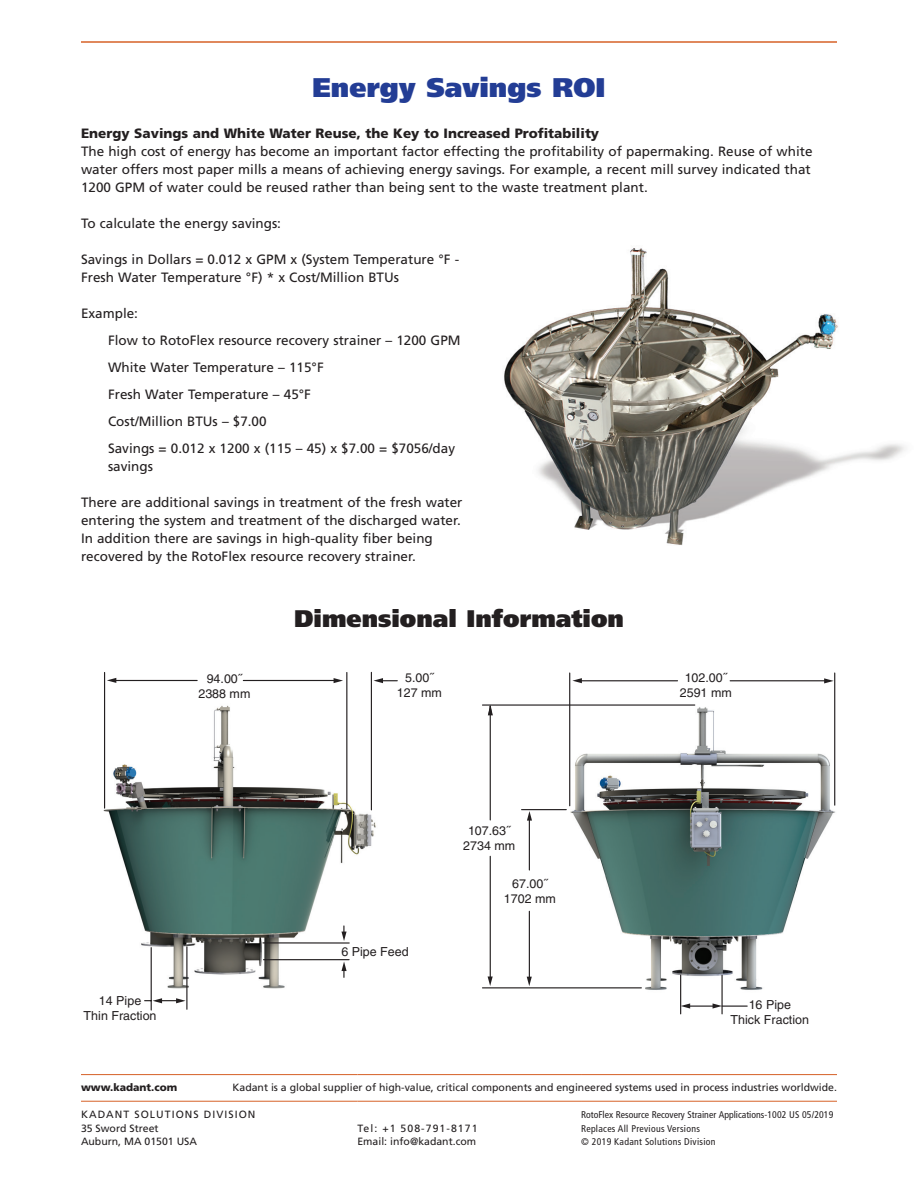
<style>
.page{position:relative;width:918px;height:1188px;background:#fff}
.page>*{position:absolute;margin:0;border:0;box-sizing:border-box;transform-origin:0 0}
.Title_Back_Page{font:900 27px "Frutiger LT";color:#233d95}
.Body_Subhead{font:900 24px "Frutiger LT";color:#231f20}
.Body_Text{font:13.5px/18px "Frutiger LT";color:#231f20}
.Body_Subhead-2{font:900 13.5px "Frutiger LT";color:#231f20}
.t1{font:12.45px/15px "Helvetica";color:#231f20;text-align:center}
.KADANT_BROCHURE_BOIL{font:10.5px "Frutiger LT Std";color:#231f20}
.KADANT_BROCHURE_BOIL-2{font:10.5px/13.5px "Frutiger LT Std";letter-spacing:.1em;color:#231f20}
.KADANT_BROCHURE_BOIL-3{font:900 10.5px "Frutiger LT Std";color:#231f20}
.t2{font:condensed 9.75px "Frutiger LT";color:#231f20}
.KADANT_BROCHURE_BOIL-4{font:condensed 9.75px "Frutiger LT Std";letter-spacing:.03em;color:#231f20}
</style>
<div class="page">
<hr style="left:81px;top:41px;width:756px;height:2px;background:#d66127">
<hr style="left:81px;top:1074px;width:276px;height:1px;background:#d66127">
<hr style="left:357px;top:1074px;width:224px;height:1px;background:#d66127">
<hr style="left:581px;top:1074px;width:256px;height:1px;background:#d66127">
<hr style="left:81px;top:1101px;width:276px;height:1px;background:#d66127">
<hr style="left:357px;top:1101px;width:224px;height:1px;background:#d66127">
<hr style="left:581px;top:1101px;width:256px;height:1px;background:#d66127">
<img style="left:560px;top:698px;width:276px;height:301px">
<svg style="left:681px;top:1003px;width:66px;height:6px"></svg>
<hr style="left:482px;top:704px;width:213px;height:2px;background:#231f20">
<hr style="left:490px;top:714px;width:1px;height:106px;background:#231f20">
<hr style="left:490px;top:856px;width:1px;height:122px;background:#231f20">
<svg style="left:488px;top:977px;width:5px;height:9px"></svg>
<hr style="left:482px;top:987px;width:159px;height:1px;background:#231f20">
<hr style="left:721px;top:975px;width:2px;height:39px;background:#231f20">
<hr style="left:680px;top:975px;width:1px;height:39px;background:#231f20">
<hr style="left:834px;top:673px;width:1px;height:132px;background:#231f20">
<hr style="left:730px;top:680px;width:96px;height:1px;background:#231f20">
<svg style="left:824px;top:678px;width:10px;height:5px"></svg>
<hr style="left:580px;top:680px;width:98px;height:1px;background:#231f20">
<svg style="left:572px;top:678px;width:10px;height:5px"></svg>
<hr style="left:569px;top:673px;width:1px;height:133px;background:#231f20">
<hr style="left:529px;top:911px;width:1px;height:67px;background:#231f20">
<svg style="left:527px;top:977px;width:5px;height:9px"></svg>
<hr style="left:529px;top:819px;width:1px;height:51px;background:#231f20">
<svg style="left:527px;top:811px;width:5px;height:10px"></svg>
<hr style="left:522px;top:809px;width:44px;height:1px;background:#231f20">
<svg style="left:488px;top:705px;width:5px;height:10px"></svg>
<img style="left:103px;top:698px;width:273px;height:301px">
<svg style="left:341px;top:962px;width:6px;height:15px"></svg>
<hr style="left:243px;top:680px;width:92px;height:1px;background:#231f20">
<svg style="left:334px;top:678px;width:9px;height:5px"></svg>
<hr style="left:115px;top:680px;width:82px;height:1px;background:#231f20">
<svg style="left:107px;top:678px;width:9px;height:5px"></svg>
<hr style="left:346px;top:672px;width:1px;height:137px;background:#231f20">
<hr style="left:104px;top:672px;width:1px;height:136px;background:#231f20">
<svg style="left:341px;top:926px;width:6px;height:15px"></svg>
<hr style="left:264px;top:959px;width:85px;height:1px;background:#231f20">
<svg style="left:145px;top:998px;width:41px;height:5px"></svg>
<hr style="left:186px;top:947px;width:1px;height:62px;background:#231f20">
<hr style="left:151px;top:948px;width:1px;height:62px;background:#231f20">
<hr style="left:371px;top:672px;width:1px;height:138px;background:#231f20">
<svg style="left:374px;top:678px;width:23px;height:5px"></svg>
<hr style="left:263px;top:942px;width:86px;height:2px;background:#231f20">
<img style="left:504px;top:248px;width:401px;height:297px">
<p class="Title_Back_Page" style="left:312px;top:71px;width:295px">Energy Savings ROI</p>
<p class="Body_Subhead-2" style="left:81px;top:125px;width:520px">Energy Savings and White Water Reuse, the Key to Increased Profitability</p>
<p class="Body_Text" style="left:81px;top:143px;width:733px">The high cost of energy has become an important factor effecting the profitability of papermaking. Reuse of white water offers most paper mills a means of achieving energy savings. For example, a recent mill survey indicated that<br>1200 GPM of water could be reused rather than being sent to the waste treatment plant.</p>
<p class="Body_Text" style="left:81px;top:215px;width:202px">To calculate the energy savings:</p>
<p class="Body_Text" style="left:81px;top:251px;width:380px">Savings in Dollars = 0.012 x GPM x (System Temperature °F -<br>Fresh Water Temperature °F) * x Cost/Million BTUs</p>
<p class="Body_Text" style="left:81px;top:305px;width:59px">Example:</p>
<p class="Body_Text" style="left:108px;top:332px;width:354px">Flow to RotoFlex resource recovery strainer – 1200 GPM</p>
<p class="Body_Text" style="left:108px;top:359px;width:217px">White Water Temperature – 115°F</p>
<p class="Body_Text" style="left:108px;top:386px;width:204px">Fresh Water Temperature – 45°F</p>
<p class="Body_Text" style="left:108px;top:413px;width:160px">Cost/Million BTUs – $7.00</p>
<p class="Body_Text" style="left:108px;top:440px;width:349px">Savings = 0.012 x 1200 x (115 – 45) x $7.00 = $7056/day savings</p>
<p class="Body_Text" style="left:81px;top:494px;width:383px">There are additional savings in treatment of the fresh water entering the system and treatment of the discharged water.<br>In addition there are savings in high-quality fiber being recovered by the RotoFlex resource recovery strainer.</p>
<p class="t1" style="left:198px;top:671px;width:53px">94.00˝<br>2388 mm</p>
<p class="Body_Subhead" style="left:294px;top:604px;width:331px">Dimensional Information</p>
<p class="t1" style="left:397px;top:670px;width:47px">5.00˝<br>127 mm</p>
<p class="t1" style="left:84px;top:993px;width:74px">14 Pipe<br>Thin Fraction</p>
<p class="t1" style="left:341px;top:944px;width:69px">6 Pipe Feed</p>
<p class="t1" style="left:463px;top:823px;width:53px">107.63˝<br>2734 mm</p>
<p class="t1" style="left:504px;top:876px;width:53px">67.00˝<br>1702 mm</p>
<p class="t1" style="left:680px;top:670px;width:53px">102.00˝<br>2591 mm</p>
<p class="t1" style="left:731px;top:997px;width:80px">16 Pipe<br>Thick Fraction</p>
<p class="KADANT_BROCHURE_BOIL-3" style="left:81px;top:1081px;width:98px">www.kadant.com</p>
<p class="KADANT_BROCHURE_BOIL" style="left:233px;top:1081px;width:606px">Kadant is a global supplier of high-value, critical components and engineered systems used in process industries worldwide.</p>
<p class="KADANT_BROCHURE_BOIL-2" style="left:81px;top:1108px;width:176px">KADANT SOLUTIONS DIVISION<br>35 Sword Street</p>
<p class="KADANT_BROCHURE_BOIL" style="left:81px;top:1135px;width:118px">Auburn, MA 01501 USA</p>
<p class="t2" style="left:581px;top:1109px;width:254px">RotoFlex Resource Recovery Strainer Applications-1002 US 05/2019</p>
<p class="KADANT_BROCHURE_BOIL-4" style="left:581px;top:1123px;width:120px">Replaces All Previous Versions</p>
<p class="KADANT_BROCHURE_BOIL-4" style="left:581px;top:1136px;width:136px">© 2019 Kadant Solutions Division</p>
<p class="KADANT_BROCHURE_BOIL-2" style="left:357px;top:1121px;width:122px">Tel: +1 508-791-8171</p>
<p class="KADANT_BROCHURE_BOIL" style="left:357px;top:1135px;width:120px">Email: info@kadant.com</p>
</div>
